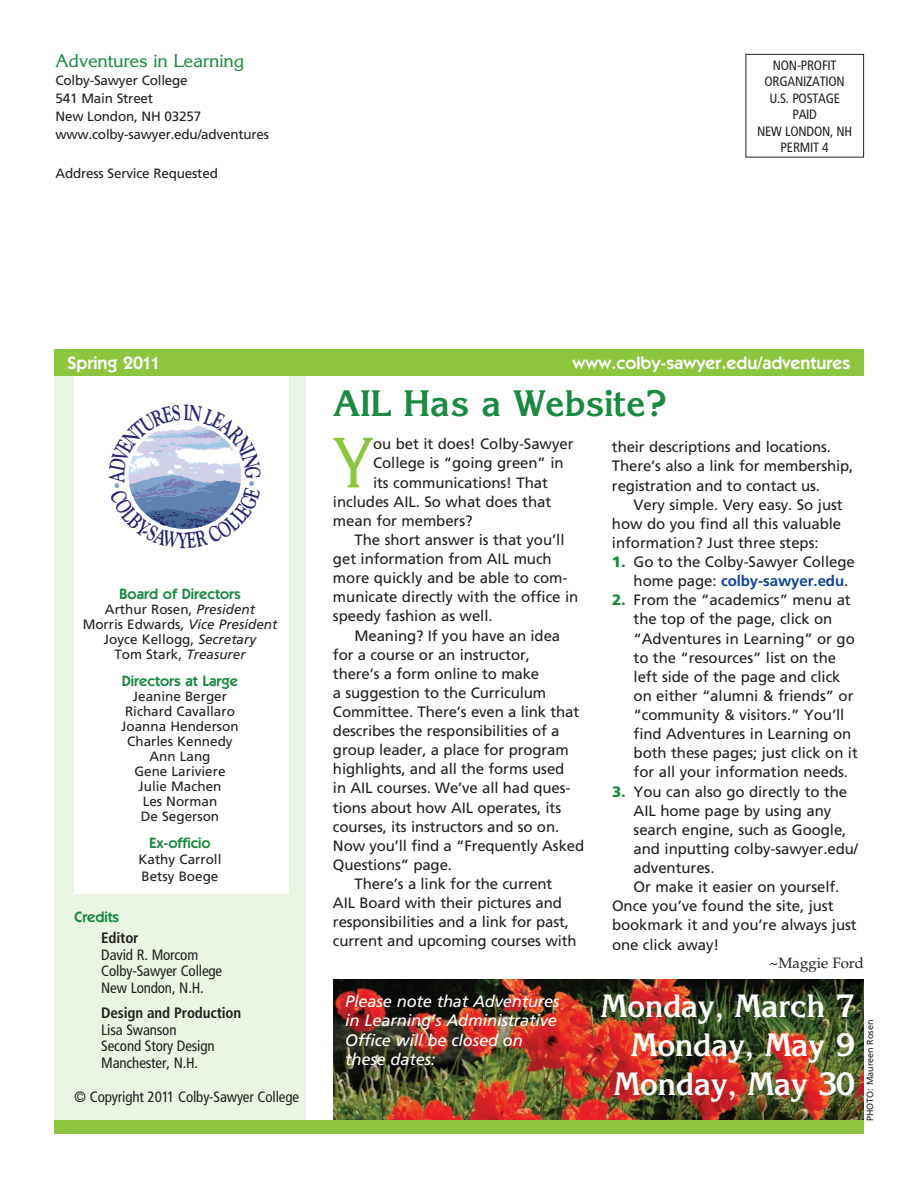
<style>
.page{position:relative;width:918px;height:1188px;background:#fff}
.page>*{position:absolute;margin:0;border:0;box-sizing:border-box;transform-origin:0 0}
.t1{font:69.75px "Korinna Std";color:#8bc63e;scale:.93 1}
.t2{font:700 36px "Korinna Std";letter-spacing:-.01em;color:#1a8941}
.t3{font:700 31.5px/39px "Korinna Std";letter-spacing:-.01em;color:#fff;text-align:right}
.t4{font:600 18px "ITC Kabel Std";color:#fff}
.t5{font:18px "Korinna Std";letter-spacing:-.015em;color:#1a8941}
.t6{font:italic 16.5px/19.5px "Frutiger LT Std";letter-spacing:-.01em;color:#fff}
.t7{font:15px/19px "Frutiger LT Std";letter-spacing:-.005em;color:#231f20}
.t8{font:condensed 15px/16.5px "Frutiger LT Std";letter-spacing:-.01em;color:#231f20}
.t9{font:600 15px "ITC Kabel Std";color:#1a8941}
.t10{font:700 condensed 15px "Frutiger LT Std";letter-spacing:-.01em;color:#231f20}
.t11{font:15px "Palatino LT Std";color:#231f20}
.t12{font:13.5px/15px "Frutiger LT Std";color:#231f20;text-align:center}
.t13{font:condensed 13.5px/16.5px "Frutiger LT Std";letter-spacing:-.015em;color:#231f20;text-align:center}
.t14{font:9px "Frutiger LT Std";color:#231f20}
.s1{font-style:italic}
.s2{font-weight:900;color:#1a8941}
.s3{font-weight:700;color:#124493}
</style>
<div class="page">
<img style="left:334px;top:979px;width:530px;height:141px">
<div style="left:54px;top:362px;width:252px;height:761px;background:#eaf4e3"></div>
<div style="left:74px;top:374px;width:215px;height:520px;background:#fff"></div>
<div style="left:746px;top:54px;width:118px;height:104px;border:1px solid #231f20"></div>
<div style="left:54px;top:350px;width:810px;height:26px;background:#8bc63e"></div>
<div style="left:54px;top:1120px;width:810px;height:14px;background:#8bc63e"></div>
<svg style="left:114px;top:424px;width:140px;height:105px"></svg>
<p class="t5" style="left:56px;top:49px;width:190px">Adventures in Learning</p>
<p class="t12" style="left:56px;top:71px;width:215px;line-height:18px;text-align:left">Colby-Sawyer College<br>541 Main Street<br>New London, NH 03257 www.colby-sawyer.edu/adventures</p>
<p class="t12" style="left:56px;top:166px;width:164px">Address Service Requested</p>
<p class="t13" style="left:757px;top:57px;width:97px">NON-PROFIT<br>ORGANIZATION<br>U.S. POSTAGE<br>PAID<br>NEW LONDON, NH<br>PERMIT 4</p>
<p class="t4" style="left:68px;top:352px;width:94px">Spring 2011</p>
<p class="t4" style="left:573px;top:352px;width:279px">www.colby-sawyer.edu/adventures</p>
<p class="t9" style="left:119px;top:585px;width:123px">Board of Directors</p>
<p class="t12" style="left:83px;top:602px;width:196px">Arthur Rosen, <span class="s1">President<br></span>Morris Edwards, <span class="s1">Vice President<br></span>Joyce Kellogg, <span class="s1">Secretary<br></span>Tom Stark, <span class="s1">Treasurer</span></p>
<p class="t9" style="left:122px;top:672px;width:118px">Directors at Large</p>
<p class="t12" style="left:121px;top:689px;width:119px">Jeanine Berger<br>Richard Cavallaro<br>Joanna Henderson<br>Charles Kennedy<br>Ann Lang<br>Gene Lariviere<br>Julie Machen<br>Les Norman<br>De Segerson</p>
<p class="t9" style="left:149px;top:834px;width:63px">Ex-officio</p>
<p class="t12" style="left:139px;top:851px;width:84px;line-height:16.5px;text-align:left">Kathy Carroll<br>Betsy Boege</p>
<p class="t9" style="left:74px;top:908px;width:46px">Credits</p>
<p class="t10" style="left:101px;top:929px;width:39px">Editor</p>
<p class="t8" style="left:101px;top:946px;width:123px">David R. Morcom<br>Colby-Sawyer College<br>New London, N.H.</p>
<p class="t10" style="left:101px;top:1004px;width:142px">Design and Production</p>
<p class="t8" style="left:101px;top:1021px;width:115px">Lisa Swanson<br>Second Story Design<br>Manchester, N.H.</p>
<p class="t8" style="left:74px;top:1089px;width:226px">© Copyright 2011 Colby-Sawyer College</p>
<h2 class="t2" style="left:333px;top:381px;width:335px">AIL Has a Website?</h2>
<h1 class="t1" style="left:333px;top:419px;width:45px">Y</h1>
<p class="t7" style="left:373px;top:435px;width:202px">ou bet it does! Colby-Sawyer</p>
<p class="t7" style="left:612px;top:438px;width:243px">their descriptions and locations.<br>There’s also a link for membership, registration and to contact us.</p>
<p class="t7" style="left:612px;top:495px;width:232px;text-align:justify;text-indent:22px">Very simple. Very easy. So just how do you find all this valuable information? Just three steps:</p>
<p class="t7" style="left:634px;top:552px;width:223px;text-indent:-22px"><span class="s2">1.</span> Go to the Colby-Sawyer College home page: <span class="s3">colby-sawyer.edu</span>.</p>
<p class="t7" style="left:634px;top:591px;width:226px;text-indent:-22px"><span class="s2">2.</span> From the “academics” menu at the top of the page, click on “Adventures in Learning” or go to the “resources” list on the left side of the page and click on either “alumni &amp; friends” or “community &amp; visitors.” You’ll find Adventures in Learning on both these pages; just click on it for all your information needs.</p>
<p class="t7" style="left:612px;top:782px;width:237px"><span class="s2">3.</span> You can also go directly to the</p>
<p class="t7" style="left:634px;top:801px;width:199px">AIL home page by using any</p>
<p class="t7" style="left:634px;top:820px;width:214px">search engine, such as Google,</p>
<p class="t7" style="left:634px;top:839px;width:226px">and inputting colby-sawyer.edu/</p>
<p class="t7" style="left:634px;top:858px;width:82px">adventures.</p>
<p class="t7" style="left:634px;top:877px;width:207px">Or make it easier on yourself.</p>
<p class="t7" style="left:612px;top:897px;width:223px">Once you’ve found the site, just</p>
<p class="t7" style="left:612px;top:916px;width:246px">bookmark it and you’re always just</p>
<p class="t7" style="left:612px;top:935px;width:109px">one click away!</p>
<p class="t11" style="left:769px;top:954px;width:96px">~Maggie Ford</p>
<p class="t7" style="left:373px;top:454px;width:192px">College is “going green” in</p>
<p class="t7" style="left:373px;top:473px;width:176px">its communications! That</p>
<p class="t7" style="left:333px;top:492px;width:220px">includes AIL. So what does that</p>
<p class="t7" style="left:333px;top:511px;width:141px">mean for members?</p>
<p class="t7" style="left:355px;top:530px;width:211px">The short answer is that you’ll</p>
<p class="t7" style="left:333px;top:549px;width:220px">get information from AIL much</p>
<p class="t7" style="left:333px;top:568px;width:236px">more quickly and be able to com-</p>
<p class="t7" style="left:333px;top:588px;width:247px">municate directly with the office in</p>
<p class="t7" style="left:333px;top:607px;width:161px">speedy fashion as well.</p>
<p class="t7" style="left:355px;top:626px;width:207px">Meaning? If you have an idea</p>
<p class="t7" style="left:333px;top:645px;width:198px">for a course or an instructor,</p>
<p class="t7" style="left:333px;top:664px;width:208px">there’s a form online to make</p>
<p class="t7" style="left:333px;top:683px;width:215px">a suggestion to the Curriculum</p>
<p class="t7" style="left:333px;top:702px;width:248px">Committee. There’s even a link that</p>
<p class="t7" style="left:333px;top:721px;width:228px">describes the responsibilities of a</p>
<p class="t7" style="left:333px;top:741px;width:237px">group leader, a place for program</p>
<p class="t7" style="left:333px;top:760px;width:233px">highlights, and all the forms used</p>
<p class="t7" style="left:333px;top:779px;width:239px">in AIL courses. We’ve all had ques-</p>
<p class="t7" style="left:333px;top:798px;width:230px">tions about how AIL operates, its</p>
<p class="t7" style="left:333px;top:817px;width:228px">courses, its instructors and so on.</p>
<p class="t7" style="left:333px;top:836px;width:253px">Now you’ll find a “Frequently Asked</p>
<p class="t7" style="left:333px;top:855px;width:121px">Questions” page.</p>
<p class="t7" style="left:355px;top:874px;width:199px">There’s a link for the current</p>
<p class="t7" style="left:333px;top:894px;width:231px">AIL Board with their pictures and</p>
<p class="t7" style="left:333px;top:913px;width:237px">responsibilities and a link for past,</p>
<p class="t7" style="left:333px;top:932px;width:245px">current and upcoming courses with</p>
<p class="t6" style="left:345px;top:991px;width:216px">Please note that Adventures in Learning’s Administrative<br>Office will be closed on these dates:</p>
<h3 class="t3" style="left:601px;top:986px;width:256px">Monday, March 7<br>Monday, May 9<br>Monday, May 30</h3>
<p class="t14" style="left:865px;top:1121px;width:103px;rotate:-90deg">PHOTO: Maureen Rosen</p>
</div>
